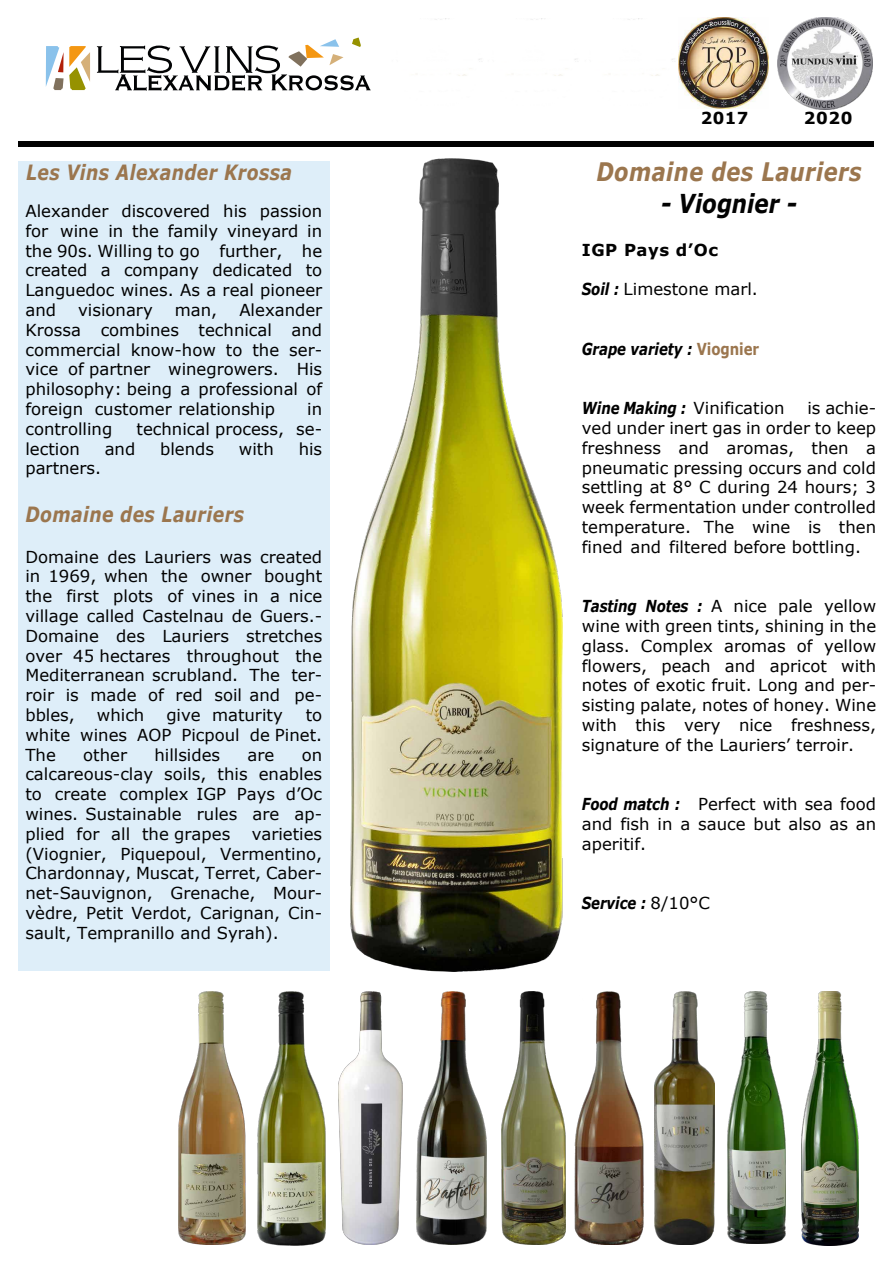
<style>
.page{position:relative;width:893px;height:1263px;background:#fff}
.page>*{position:absolute;margin:0;border:0;box-sizing:border-box;transform-origin:0 0}
.t1{font:italic 700 26.1px "Verdana";color:#020202;scale:.82 1}
.t2{font:italic 700 25.5px "Verdana";letter-spacing:.025em;color:#9b764e;scale:.82 1}
.t3{font:italic 700 21px "Verdana";letter-spacing:.025em;color:#9b764e;scale:.82 1}
.t4{font:16.5px/19.8px "Verdana";color:#020202;text-align:justify}
.t5{font:16.5px/19.8px "Verdana";color:#000;text-align:justify}
.t6{font:italic 700 16.5px "Verdana";letter-spacing:-.005em;color:#000;scale:.81 1}
.t7{font:700 16.5px "Verdana";letter-spacing:.03em;color:#020202}
.s1{font-weight:700;font-style:italic;color:#000}
.s2{font-style:normal;color:#9b764e}
.s3{font-weight:400;font-style:normal;color:#020202}
</style>
<div class="page">
<div style="left:18px;top:161px;width:312px;height:810px;background:#deeef9"></div>
<img style="left:350px;top:158px;width:212px;height:813px">
<svg style="left:46px;top:46px;width:44px;height:44px"></svg>
<svg style="left:97px;top:38px;width:274px;height:53px"></svg>
<div style="left:18px;top:141px;width:855px;height:6px;background:#020202"></div>
<img style="left:777px;top:18px;width:96px;height:91px">
<img style="left:678px;top:18px;width:91px;height:91px">
<img style="left:178px;top:992px;width:67px;height:253px">
<img style="left:728px;top:992px;width:58px;height:252px">
<img style="left:801px;top:991px;width:57px;height:254px">
<img style="left:655px;top:991px;width:59px;height:254px">
<img style="left:416px;top:992px;width:70px;height:253px">
<img style="left:338px;top:992px;width:65px;height:252px">
<img style="left:258px;top:992px;width:67px;height:253px">
<img style="left:501px;top:992px;width:65px;height:252px">
<img style="left:575px;top:992px;width:69px;height:253px">
<p class="t3" style="left:26px;top:158px;width:326px">Les Vins Alexander Krossa</p>
<p class="t5" style="left:25px;top:201px;width:298px">Alexander discovered his passion for wine in the family vineyard in the 90s. Willing to go further, he created a company dedicated to Languedoc wines. As a real pioneer and</p>
<p class="t5" style="left:25px;top:300px;width:298px;text-indent:214px">Alexander Krossa combines technical and commercial know-how to the ser&shy;vice of partner winegrowers. His philosophy: being a professional of foreign customer relationship</p>
<p class="t5" style="left:78px;top:300px;width:76px">visionary</p>
<p class="t5" style="left:175px;top:300px;width:44px">man,</p>
<p class="t5" style="left:307px;top:399px;width:16px">in</p>
<p class="t5" style="left:25px;top:419px;width:88px">controlling</p>
<p class="t5" style="left:137px;top:419px;width:187px">technical process, se-</p>
<p class="t5" style="left:25px;top:439px;width:56px">lection</p>
<p class="t5" style="left:105px;top:439px;width:32px">and</p>
<p class="t5" style="left:160px;top:439px;width:55px">blends</p>
<p class="t5" style="left:239px;top:439px;width:36px">with</p>
<p class="t5" style="left:299px;top:439px;width:25px">his</p>
<p class="t5" style="left:25px;top:458px;width:77px">partners.</p>
<p class="t3" style="left:26px;top:499px;width:268px">Domaine des Lauriers</p>
<p class="t4" style="left:25px;top:546px;width:298px">Domaine des Lauriers was created in 1969, when the owner bought the first plots of vines in a nice village called Castelnau de Guers.- Domaine des Lauriers stretches over 45 hectares throughout the Mediterranean scrubland. The ter&shy;roir is made of red soil and pe&shy;bbles,</p>
<p class="t4" style="left:97px;top:705px;width:49px">which</p>
<p class="t4" style="left:166px;top:705px;width:118px">give maturity</p>
<p class="t4" style="left:25px;top:705px;width:298px;text-indent:280px">to white wines AOP Picpoul de Pinet.<br>The</p>
<p class="t4" style="left:83px;top:744px;width:45px">other</p>
<p class="t4" style="left:154px;top:744px;width:67px">hillsides</p>
<p class="t4" style="left:248px;top:744px;width:28px">are</p>
<p class="t4" style="left:25px;top:744px;width:298px;text-indent:276px">on calcareous-clay soils, this enables to create complex IGP Pays d’Oc wines. Sustainable rules are ap&shy;plied for all the grapes</p>
<p class="t4" style="left:25px;top:824px;width:298px;text-indent:226px">varieties (Viognier, Piquepoul, Vermentino, Chardonnay, Muscat, Terret, Caber&shy;net-Sauvignon, Grenache, Mour&shy;vèdre, Petit Verdot, Carignan, Cin&shy;sault, Tempranillo and Syrah).</p>
<p class="t7" style="left:701px;top:106px;width:49px">2017</p>
<p class="t7" style="left:804px;top:106px;width:50px">2020</p>
<h2 class="t2" style="left:596px;top:154px;width:325px">Domaine des Lauriers</h2>
<h1 class="t1" style="left:661px;top:185px;width:167px">- Viognier -</h1>
<p class="t7" style="left:582px;top:238px;width:138px">IGP Pays d’Oc</p>
<p class="t4" style="left:582px;top:279px;width:178px"><span class="s1">Soil :</span> Limestone marl.</p>
<p class="t6" style="left:582px;top:337px;width:220px">Grape variety : <span class="s2">Viognier</span></p>
<p class="t4" style="left:582px;top:398px;width:204px"><span class="s1">Wine Making :</span> Vinification</p>
<p class="t4" style="left:582px;top:398px;width:296px;text-indent:226px">is achie&shy;ved under inert gas in order to keep freshness and aromas, then a pneumatic pressing occurs and cold settling at 8° C during 24 hours; 3 week fermentation under controlled temperature. The wine is then fined and filtered before bottling.</p>
<p class="t4" style="left:582px;top:596px;width:296px"><span class="s1">Tasting Notes :</span> A nice pale yellow wine with green tints, shining in the glass. Complex aromas of yellow flowers, peach and apricot with notes of exotic fruit. Long and per&shy;sisting palate, notes of honey. Wine with this very nice freshness, signature of the Lauriers’ terroir.</p>
<p class="t4" style="left:582px;top:794px;width:296px"><span class="s1">Food match :</span> Perfect with sea food and fish in a sauce but also as an aperitif.</p>
<p class="t6" style="left:582px;top:891px;width:160px">Service : <span class="s3">8/10°C</span></p>
</div>
